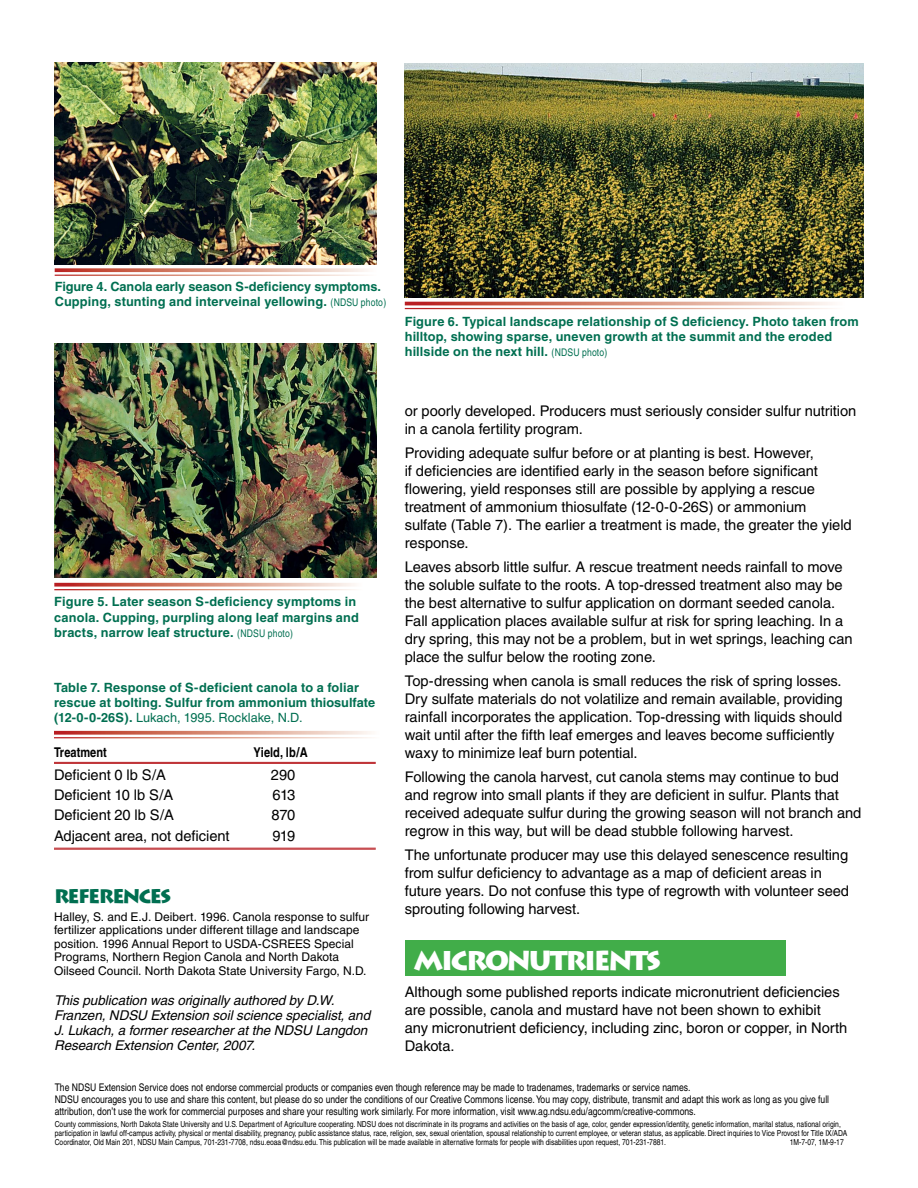
<style>
.page{position:relative;width:918px;height:1188px;background:#fff}
.page>*{position:absolute;margin:0;border:0;box-sizing:border-box;transform-origin:0 0}
.t1{font:700 27px "Lithograph";letter-spacing:-.08em;color:#fff}
.t2{font:700 19.5px "Lithograph";letter-spacing:-.08em;color:#006f51}
.t3{font:14.7px/18px "Helvetica";letter-spacing:-.005em;color:#000}
.t4{font:italic 13.5px/15px "Helvetica";letter-spacing:-.005em;color:#000}
.t5{font:700 condensed 13.5px "Helvetica";color:#000}
.t6{font:700 12.75px/15px "Helvetica";letter-spacing:.01em;color:#006f51}
.t7{font:12px/13.5px "Helvetica";letter-spacing:.005em;color:#000}
.t8{font:condensed 10.5px/12px "Helvetica";color:#000}
.t9{font:condensed 8.25px/9px "Helvetica";color:#000}
.s1{font-weight:400;font-stretch:condensed;font-size:10.5px}
.s2{font-weight:400}
</style>
<div class="page">
<div style="left:406px;top:940px;width:380px;height:36px;background:#41ad49"></div>
<svg style="left:55px;top:268px;width:313px;height:4px"></svg>
<svg style="left:54px;top:583px;width:301px;height:4px"></svg>
<img style="left:405px;top:63px;width:459px;height:234px">
<img style="left:54px;top:344px;width:322px;height:234px">
<img style="left:55px;top:62px;width:321px;height:202px">
<svg style="left:54px;top:731px;width:317px;height:4px"></svg>
<hr style="left:54px;top:848px;width:322px;height:1px;background:#b91e23">
<hr style="left:54px;top:849px;width:322px;height:1px;background:#b91e23">
<hr style="left:54px;top:762px;width:322px;height:1px;background:#b91e23">
<hr style="left:54px;top:763px;width:322px;height:1px;background:#b91e23">
<p class="t6" style="left:55px;top:279px;width:333px">Figure 4. Canola early season S-deficiency symptoms.<br>Cupping, stunting and interveinal yellowing. <span class="s1">(NDSU photo)</span></p>
<p class="t6" style="left:54px;top:594px;width:306px">Figure 5. Later season S-deficiency symptoms in canola. Cupping, purpling along leaf margins and bracts, narrow leaf structure. <span class="s1">(NDSU photo)</span></p>
<p class="t6" style="left:54px;top:680px;width:323px">Table 7. Response of S-deficient canola to a foliar rescue at bolting. Sulfur from ammonium thiosulfate (12-0-0-26S). <span class="s2">Lukach, 1995. Rocklake, N.D.</span></p>
<p class="t5" style="left:54px;top:744px;width:54px">Treatment</p>
<p class="t5" style="left:254px;top:744px;width:56px">Yield, lb/A</p>
<p class="t3" style="left:54px;top:766px;width:113px">Deficient 0 lb S/A</p>
<p class="t3" style="left:271px;top:766px;width:26px">290</p>
<p class="t3" style="left:54px;top:786px;width:121px">Deficient 10 lb S/A</p>
<p class="t3" style="left:272px;top:786px;width:25px">613</p>
<p class="t3" style="left:54px;top:806px;width:121px">Deficient 20 lb S/A</p>
<p class="t3" style="left:272px;top:806px;width:25px">870</p>
<p class="t3" style="left:54px;top:826px;width:177px">Adjacent area, not deficient</p>
<p class="t3" style="left:272px;top:826px;width:25px">919</p>
<h2 class="t2" style="left:54px;top:884px;width:119px">REFERENCES</h2>
<p class="t7" style="left:54px;top:910px;width:317px">Halley, S. and E.J. Deibert. 1996. Canola response to sulfur fertilizer applications under different tillage and landscape position. 1996 Annual Report to USDA-CSREES Special Programs, Northern Region Canola and North Dakota Oilseed Council. North Dakota State University Fargo, N.D.</p>
<p class="t4" style="left:54px;top:993px;width:318px">This publication was originally authored by D.W.<br>Franzen, NDSU Extension soil science specialist, and J. Lukach, a former researcher at the NDSU Langdon Research Extension Center, 2007.</p>
<p class="t6" style="left:405px;top:314px;width:455px">Figure 6. Typical landscape relationship of S deficiency. Photo taken from hilltop, showing sparse, uneven growth at the summit and the eroded hillside on the next hill. <span class="s1">(NDSU photo)</span></p>
<p class="t3" style="left:405px;top:402px;width:453px">or poorly developed. Producers must seriously consider sulfur nutrition in a canola fertility program.</p>
<p class="t3" style="left:405px;top:444px;width:449px">Providing adequate sulfur before or at planting is best. However,<br>if deficiencies are identified early in the season before significant flowering, yield responses still are possible by applying a rescue treatment of ammonium thiosulfate (12-0-0-26S) or ammonium sulfate (Table 7). The earlier a treatment is made, the greater the yield response.</p>
<p class="t3" style="left:405px;top:558px;width:449px">Leaves absorb little sulfur. A rescue treatment needs rainfall to move the soluble sulfate to the roots. A top-dressed treatment also may be the best alternative to sulfur application on dormant seeded canola.<br>Fall application places available sulfur at risk for spring leaching. In a dry spring, this may not be a problem, but in wet springs, leaching can place the sulfur below the rooting zone.</p>
<p class="t3" style="left:405px;top:672px;width:440px">Top-dressing when canola is small reduces the risk of spring losses.<br>Dry sulfate materials do not volatilize and remain available, providing rainfall incorporates the application. Top-dressing with liquids should wait until after the fifth leaf emerges and leaves become sufficiently waxy to minimize leaf burn potential.</p>
<p class="t3" style="left:405px;top:768px;width:458px">Following the canola harvest, cut canola stems may continue to bud and regrow into small plants if they are deficient in sulfur. Plants that received adequate sulfur during the growing season will not branch and regrow in this way, but will be dead stubble following harvest.</p>
<p class="t3" style="left:405px;top:846px;width:446px">The unfortunate producer may use this delayed senescence resulting from sulfur deficiency to advantage as a map of deficient areas in future years. Do not confuse this type of regrowth with volunteer seed sprouting following harvest.</p>
<h1 class="t1" style="left:414px;top:944px;width:249px">MICRONUTRIENTS</h1>
<p class="t3" style="left:405px;top:983px;width:444px">Although some published reports indicate micronutrient deficiencies are possible, canola and mustard have not been shown to exhibit any micronutrient deficiency, including zinc, boron or copper, in North Dakota.</p>
<p class="t8" style="left:55px;top:1081px;width:776px">The NDSU Extension Service does not endorse commercial products or companies even though reference may be made to tradenames, trademarks or service names.<br>NDSU encourages you to use and share this content, but please do so under the conditions of our Creative Commons license. You may copy, distribute, transmit and adapt this work as long as you give full attribution, don’t use the work for commercial purposes and share your resulting work similarly. For more information, visit www.ag.ndsu.edu/agcomm/creative-commons.</p>
<p class="t9" style="left:55px;top:1120px;width:794px">County commissions, North Dakota State University and U.S. Department of Agriculture cooperating. NDSU does not discriminate in its programs and activities on the basis of age, color, gender expression/identity, genetic information, marital status, national origin, participation in lawful off-campus activity, physical or mental disability, pregnancy, public assistance status, race, religion, sex, sexual orientation, spousal relationship to current employee, or veteran status, as applicable. Direct inquiries to Vice Provost for Title IX/ADA<br>Coordinator, Old Main 201, NDSU Main Campus, 701-231-7708, ndsu.eoaa@ndsu.edu. This publication will be made available in alternative formats for people with disabilities upon request, 701-231-7881.</p>
<p class="t9" style="left:790px;top:1138px;width:56px">1M-7-07, 1M-9-17</p>
</div>
